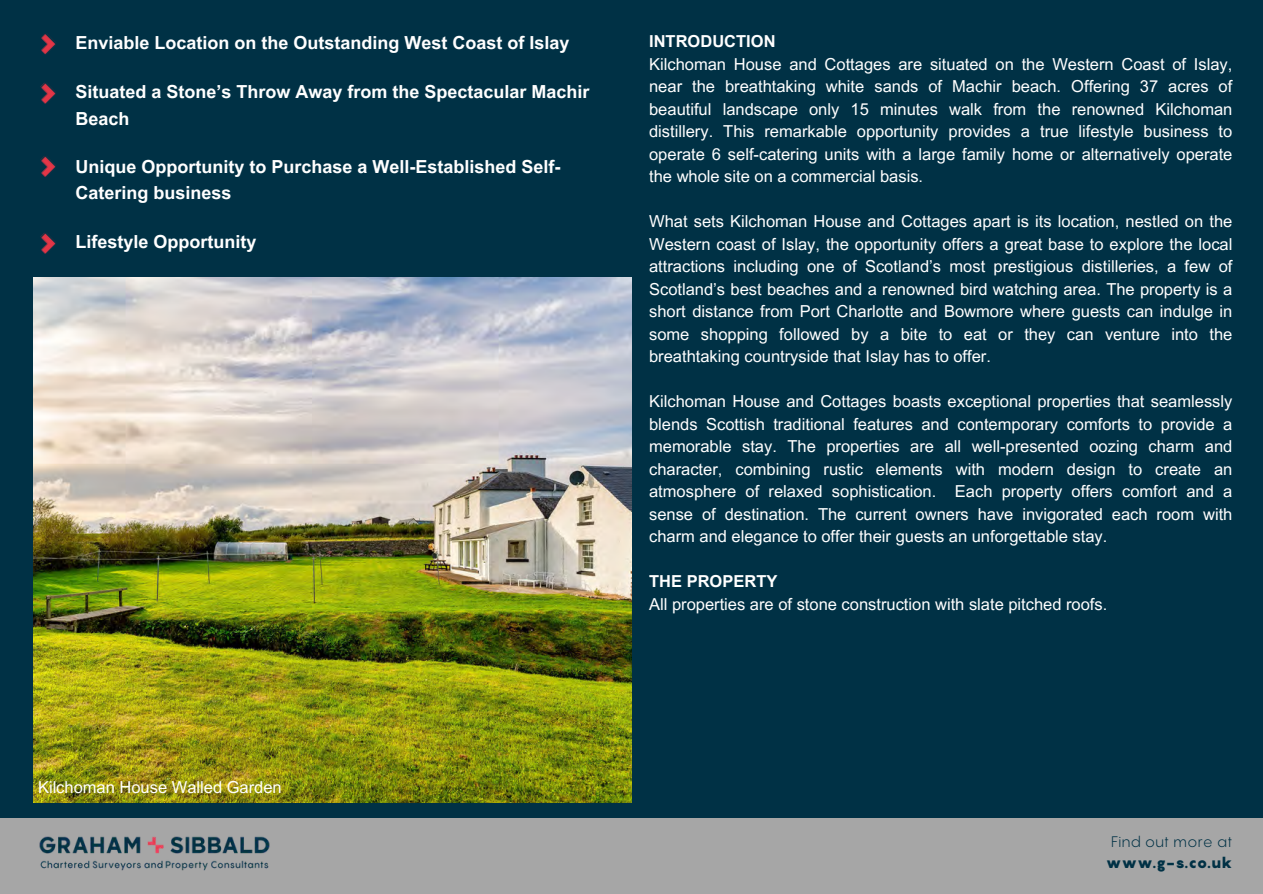
<style>
.page{position:relative;width:1263px;height:894px;background:#fff}
.page>*{position:absolute;margin:0;border:0;box-sizing:border-box;transform-origin:0 0}
.t1{font:700 18px/26.2px "Arial MT Pro";color:#fff}
.t2{font:16.5px/22.5px "Arial MT Pro";color:#fff;text-align:justify}
.t3{font:700 16.5px "Arial MT Pro";color:#fff}
.t4{font:15px "Pangram";color:#003145}
.t5{font:900 15px "Pangram";color:#003145}
</style>
<div class="page">
<div style="left:0;top:817px;width:1263px;height:76px;background:#a6a6a6"></div>
<div style="left:0;top:0;width:1263px;height:817px;background:#003145"></div>
<img style="left:34px;top:277px;width:597px;height:524px">
<img style="left:41px;top:33px;width:15px;height:22px">
<img style="left:40px;top:82px;width:16px;height:22px">
<img style="left:40px;top:156px;width:16px;height:21px">
<img style="left:40px;top:232px;width:16px;height:22px">
<img style="left:39px;top:836px;width:231px;height:35px">
<p class="t1" style="left:76px;top:32px;width:495px">Enviable Location on the Outstanding West Coast of Islay</p>
<p class="t1" style="left:76px;top:81px;width:515px">Situated a Stone’s Throw Away from the Spectacular Machir<br>Beach</p>
<p class="t1" style="left:76px;top:156px;width:486px">Unique Opportunity to Purchase a Well-Established Self-<br>Catering business</p>
<p class="t1" style="left:76px;top:231px;width:182px">Lifestyle Opportunity</p>
<p class="t3" style="left:649px;top:35px;width:128px">INTRODUCTION</p>
<p class="t2" style="left:649px;top:55px;width:585px">Kilchoman House and Cottages are situated on the Western Coast of Islay, near the breathtaking white sands of Machir beach. Offering 37 acres of beautiful landscape only 15 minutes walk from the renowned Kilchoman distillery. This remarkable opportunity provides a true lifestyle business to operate 6 self-catering units with a large family home or alternatively operate the whole site on a commercial basis.</p>
<p class="t2" style="left:649px;top:212px;width:585px">What sets Kilchoman House and Cottages apart is its location, nestled on the Western coast of Islay, the opportunity offers a great base to explore the local attractions including one of Scotland’s most prestigious distilleries, a few of Scotland’s best beaches and a renowned bird watching area. The property is a short distance from Port Charlotte and Bowmore where guests can indulge in some shopping followed by a bite to eat or they can venture into the breathtaking countryside that Islay has to offer.</p>
<p class="t2" style="left:649px;top:392px;width:585px">Kilchoman House and Cottages boasts exceptional properties that seamlessly blends Scottish traditional features and contemporary comforts to provide a memorable stay. The properties are all well-presented oozing charm and character, combining rustic elements with modern design to create an atmosphere of relaxed sophistication. Each property offers comfort and a sense of destination. The current owners have invigorated each room with charm and elegance to offer their guests an unforgettable stay.</p>
<p class="t3" style="left:649px;top:575px;width:130px">THE PROPERTY</p>
<p class="t2" style="left:649px;top:594px;width:460px">All properties are of stone construction with slate pitched roofs.</p>
<p class="t2" style="left:38px;top:777px;width:245px">Kilchoman House Walled Garden</p>
<p class="t4" style="left:1111px;top:832px;width:123px">Find out more at</p>
<p class="t5" style="left:1106px;top:852px;width:128px">www.g-s.co.uk</p>
</div>
